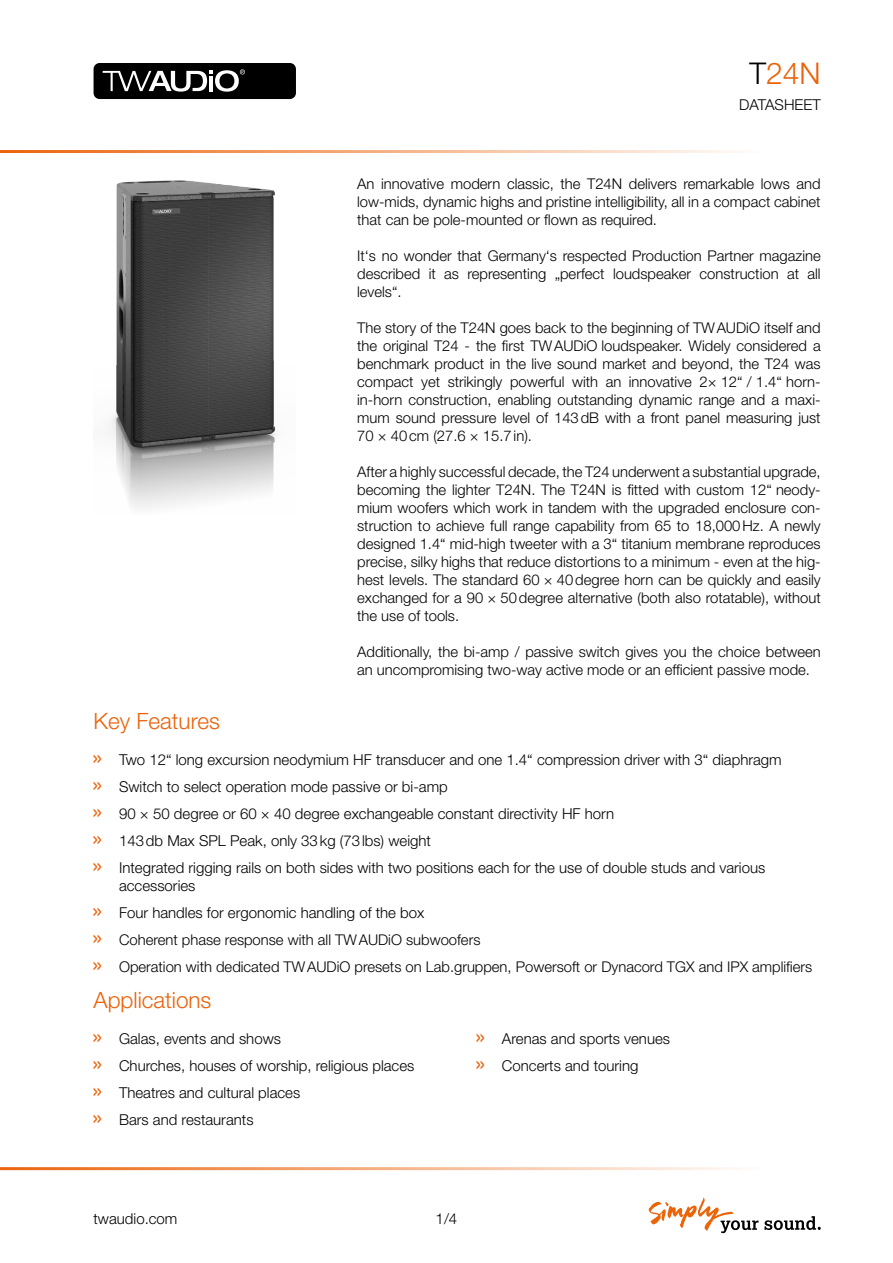
<style>
.page{position:relative;width:893px;height:1263px;background:#fff}
.page>*{position:absolute;margin:0;border:0;box-sizing:border-box;transform-origin:0 0}
.t1{font:300 30px "Helvetica Neue LT Std";color:#eb6209}
.t2{font:300 22.5px "Helvetica Neue LT Std";color:#eb6209}
.t3{font:700 18px/27px "Lexia";color:#eb6209;text-align:justify;scale:.4 1}
.t4{font:300 15px/18px "Helvetica Neue LT Std";color:#000}
.t5{font:300 14.85px/18px "Helvetica Neue LT Std";color:#000;text-align:justify}
.s1{color:#000}
.s2{font-family:"Lexia";font-weight:700;font-size:18px;color:#eb6209}
</style>
<div class="page">
<div style="left:94px;top:63px;width:202px;height:36px;background:#000;border-radius:6px"></div>
<svg style="left:103px;top:69px;width:142px;height:23px"></svg>
<svg style="left:649px;top:1197px;width:172px;height:36px"></svg>
<hr style="left:0;top:150px;width:763px;height:3px;background:#eb6209">
<hr style="left:0;top:1167px;width:763px;height:3px;background:#eb6209">
<img style="left:108px;top:180px;width:169px;height:329px">
<h1 class="t1" style="left:749px;top:55px;width:73px"><span class="s1">T</span>24N</h1>
<p class="t4" style="left:739px;top:95px;width:83px">DATASHEET</p>
<p class="t5" style="left:357px;top:174px;width:465px">An innovative modern classic, the T24N delivers remarkable lows and low-mids, dynamic highs and pristine intelligibility, all in a compact cabinet that can be pole-mounted or flown as required.</p>
<p class="t5" style="left:357px;top:246px;width:465px">It‘s no wonder that Germany‘s respected Production Partner magazine described it as representing „perfect loudspeaker construction at all levels“.</p>
<p class="t5" style="left:357px;top:318px;width:465px">The story of the T24N goes back to the beginning of TWAUDiO itself and the original T24 - the first TWAUDiO loudspeaker. Widely considered a benchmark product in the live sound market and beyond, the T24 was compact yet strikingly powerful with an innovative 2× 12“ / 1.4“ horn&shy;in-horn construction, enabling outstanding dynamic range and a maxi&shy;mum sound pressure level of 143dB with a front panel measuring just 70 × 40cm (27.6 × 15.7in).</p>
<p class="t5" style="left:357px;top:462px;width:465px">After a highly successful decade, the T24 underwent a substantial upgrade, becoming the lighter T24N. The T24N is fitted with custom 12“ neody&shy;mium woofers which work in tandem with the upgraded enclosure con&shy;struction to achieve full range capability from 65 to 18,000Hz. A newly designed 1.4“ mid-high tweeter with a 3“ titanium membrane reproduces precise, silky highs that reduce distortions to a minimum - even at the hig&shy;hest levels. The standard 60 × 40degree horn can be quickly and easily exchanged for a 90 × 50degree alternative (both also rotatable), without the use of tools.</p>
<p class="t5" style="left:357px;top:642px;width:465px">Additionally, the bi-amp / passive switch gives you the choice between an uncompromising two-way active mode or an efficient passive mode.</p>
<h2 class="t2" style="left:94px;top:707px;width:128px">Key Features</h2>
<p class="t4" style="left:94px;top:750px;width:690px"><span class="s2">&gt;&gt;</span> Two 12“ long excursion neodymium HF transducer and one 1.4“ compression driver with 3“ diaphragm</p>
<p class="t4" style="left:94px;top:777px;width:356px"><span class="s2">&gt;&gt;</span> Switch to select operation mode passive or bi-amp</p>
<p class="t3" style="left:94px;top:799px;width:21px">&gt;&gt; &gt;&gt; &gt;&gt;</p>
<p class="t3" style="left:94px;top:898px;width:21px">&gt;&gt; &gt;&gt; &gt;&gt;</p>
<p class="t4" style="left:119px;top:804px;width:497px">90 × 50 degree or 60 × 40 degree exchangeable constant directivity HF horn</p>
<p class="t4" style="left:119px;top:831px;width:313px">143db Max SPL Peak, only 33kg (73lbs) weight</p>
<p class="t4" style="left:119px;top:858px;width:648px">Integrated rigging rails on both sides with two positions each for the use of double studs and various accessories</p>
<p class="t4" style="left:119px;top:903px;width:307px">Four handles for ergonomic handling of the box</p>
<p class="t5" style="left:119px;top:926px;width:695px;line-height:27px">Coherent phase response with all TWAUDiO subwoofers<br>Operation with dedicated TWAUDiO presets on Lab.gruppen, Powersoft or Dynacord TGX and IPX amplifiers</p>
<h2 class="t2" style="left:94px;top:986px;width:119px">Applications</h2>
<p class="t3" style="left:94px;top:1024px;width:21px">&gt;&gt;</p>
<p class="t4" style="left:119px;top:1029px;width:163px">Galas, events and shows</p>
<p class="t3" style="left:94px;top:1051px;width:21px">&gt;&gt;</p>
<p class="t4" style="left:119px;top:1056px;width:297px">Churches, houses of worship, religious places</p>
<p class="t3" style="left:94px;top:1078px;width:21px">&gt;&gt;</p>
<p class="t4" style="left:119px;top:1083px;width:183px">Theatres and cultural places</p>
<p class="t3" style="left:94px;top:1105px;width:21px">&gt;&gt;</p>
<p class="t4" style="left:119px;top:1110px;width:136px">Bars and restaurants</p>
<p class="t3" style="left:476px;top:1024px;width:21px">&gt;&gt;</p>
<p class="t3" style="left:476px;top:1051px;width:21px">&gt;&gt;</p>
<p class="t4" style="left:502px;top:1029px;width:170px">Arenas and sports venues</p>
<p class="t4" style="left:502px;top:1056px;width:138px">Concerts and touring</p>
<p class="t4" style="left:94px;top:1209px;width:85px">twaudio.com</p>
<p class="t4" style="left:436px;top:1209px;width:23px">1/4</p>
</div>
